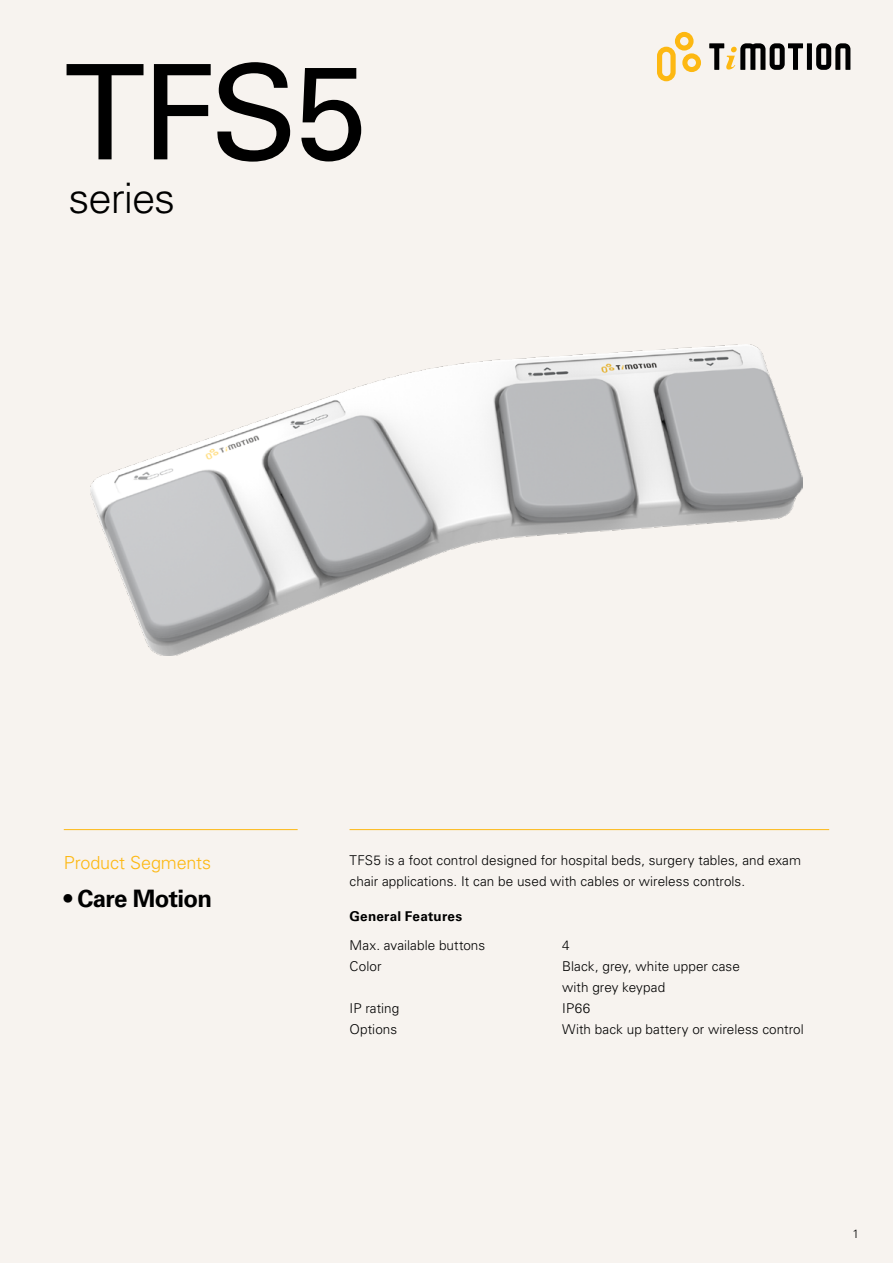
<style>
.page{position:relative;width:893px;height:1263px;background:#f7f3ef}
.page>*{position:absolute;margin:0;border:0;box-sizing:border-box;transform-origin:0 0}
.t1{font:132px "Univers LT Std";color:#000}
.t2{font:300 42px "Univers LT Std";letter-spacing:-.025em;color:#000}
.t3{font:700 24px "Univers LT Std";letter-spacing:-.025em;color:#000}
.t4{font:300 18px "Univers LT Std";letter-spacing:-.005em;color:#fdb812}
.t5{font:300 13.5px/21px "Univers LT Std";letter-spacing:.005em;color:#000}
.t6{font:700 13.5px "Univers LT Std";letter-spacing:.015em;color:#000}
.t7{font:300 12px "Univers LT Std";color:#000}
</style>
<div class="page">
<svg style="left:657px;top:32px;width:44px;height:49px"></svg>
<div style="left:807px;top:43px;width:5px;height:27px;background:#000"></div>
<svg style="left:816px;top:43px;width:34px;height:27px"></svg>
<svg style="left:709px;top:43px;width:94px;height:27px"></svg>
<hr style="left:350px;top:829px;width:479px;height:1px;background:#fdb812">
<hr style="left:64px;top:829px;width:234px;height:1px;background:#fdb812">
<img style="left:91px;top:345px;width:711px;height:311px">
<h1 class="t1" style="left:64px;top:34px;width:305px">TFS5</h1>
<h2 class="t2" style="left:69px;top:173px;width:108px">series</h2>
<h3 class="t4" style="left:64px;top:851px;width:149px">Product Segments</h3>
<h3 class="t3" style="left:64px;top:884px;width:150px">• Care Motion</h3>
<p class="t5" style="left:350px;top:849px;width:453px">TFS5 is a foot control designed for hospital beds, surgery tables, and exam chair applications. It can be used with cables or wireless controls.</p>
<p class="t6" style="left:350px;top:908px;width:114px">General Features</p>
<p class="t5" style="left:350px;top:935px;width:137px">Max. available buttons</p>
<p class="t5" style="left:562px;top:935px;width:9px">4</p>
<p class="t5" style="left:350px;top:956px;width:34px">Color</p>
<p class="t5" style="left:562px;top:956px;width:179px">Black, grey, white upper case with grey keypad</p>
<p class="t5" style="left:350px;top:998px;width:51px">IP rating</p>
<p class="t5" style="left:562px;top:998px;width:30px">IP66</p>
<p class="t5" style="left:350px;top:1019px;width:49px">Options</p>
<p class="t5" style="left:562px;top:1019px;width:243px">With back up battery or wireless control</p>
<p class="t7" style="left:852px;top:1226px;width:8px">1</p>
</div>
